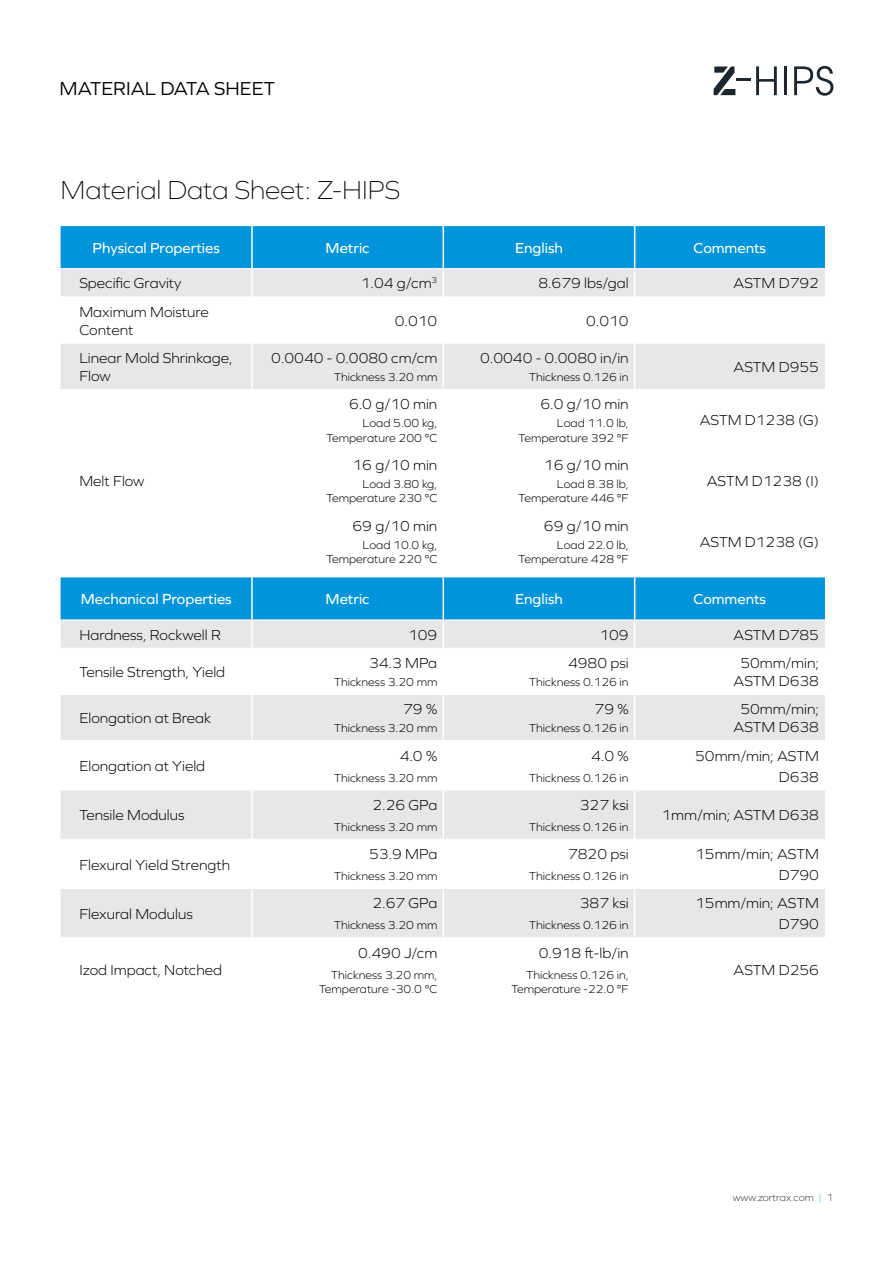
<style>
.page{position:relative;width:893px;height:1263px;background:#fff}
.page>*{position:absolute;margin:0;border:0;box-sizing:border-box;transform-origin:0 0}
.t1{font:200 27px "Graphie";color:#000}
.t2{font:19.5px "Graphie";color:#000}
.t3{font:300 15px/18px "Graphie";color:#000;text-align:right}
.t4{font:15px "Graphie";color:#fff}
.t5{font:300 12px/14.4px "Graphie";color:#000;text-align:right}
.t6{font:200 10.5px "Graphie";color:#000}
.s1{color:#0095da}
</style>
<div class="page">
<div style="left:61px;top:344px;width:764px;height:45px;background:#e6e7e8"></div>
<svg style="left:61px;top:226px;width:764px;height:70px;background:#5bb5df"></svg>
<hr style="left:251px;top:344px;width:2px;height:45px;background:#fff">
<hr style="left:443px;top:344px;width:1px;height:45px;background:#fff">
<hr style="left:634px;top:344px;width:1px;height:45px;background:#fff">
<hr style="left:61px;top:268px;width:191px;height:1px;background:#fff">
<hr style="left:252px;top:268px;width:191px;height:1px;background:#fff">
<hr style="left:443px;top:268px;width:192px;height:1px;background:#fff">
<hr style="left:635px;top:268px;width:190px;height:1px;background:#fff">
<hr style="left:251px;top:226px;width:2px;height:42px;background:#fff">
<svg style="left:61px;top:695px;width:764px;height:242px;fill:#e6e7e8"></svg>
<svg style="left:61px;top:577px;width:764px;height:71px;background:#5db6e0"></svg>
<hr style="left:251px;top:695px;width:2px;height:45px;background:#fff">
<hr style="left:443px;top:695px;width:1px;height:45px;background:#fff">
<hr style="left:634px;top:695px;width:1px;height:45px;background:#fff">
<hr style="left:251px;top:741px;width:2px;height:49px;background:#fff">
<hr style="left:443px;top:741px;width:1px;height:49px;background:#fff">
<hr style="left:634px;top:741px;width:1px;height:49px;background:#fff">
<hr style="left:251px;top:790px;width:2px;height:49px;background:#fff">
<hr style="left:443px;top:790px;width:1px;height:49px;background:#fff">
<hr style="left:634px;top:790px;width:1px;height:49px;background:#fff">
<hr style="left:251px;top:840px;width:2px;height:48px;background:#fff">
<hr style="left:443px;top:840px;width:1px;height:48px;background:#fff">
<hr style="left:634px;top:840px;width:1px;height:48px;background:#fff">
<hr style="left:251px;top:889px;width:2px;height:48px;background:#fff">
<hr style="left:443px;top:889px;width:1px;height:48px;background:#fff">
<hr style="left:634px;top:889px;width:1px;height:48px;background:#fff">
<hr style="left:61px;top:620px;width:191px;height:1px;background:#fff">
<hr style="left:252px;top:620px;width:191px;height:1px;background:#fff">
<hr style="left:443px;top:620px;width:192px;height:1px;background:#fff">
<hr style="left:635px;top:620px;width:190px;height:1px;background:#fff">
<hr style="left:61px;top:740px;width:191px;height:1px;background:#fff">
<hr style="left:252px;top:740px;width:191px;height:1px;background:#fff">
<hr style="left:443px;top:740px;width:192px;height:1px;background:#fff">
<hr style="left:635px;top:740px;width:190px;height:1px;background:#fff">
<hr style="left:61px;top:790px;width:191px;height:1px;background:#fff">
<hr style="left:252px;top:790px;width:191px;height:1px;background:#fff">
<hr style="left:443px;top:790px;width:192px;height:1px;background:#fff">
<hr style="left:635px;top:790px;width:190px;height:1px;background:#fff">
<hr style="left:61px;top:839px;width:191px;height:1px;background:#fff">
<hr style="left:252px;top:839px;width:191px;height:1px;background:#fff">
<hr style="left:443px;top:839px;width:192px;height:1px;background:#fff">
<hr style="left:635px;top:839px;width:190px;height:1px;background:#fff">
<hr style="left:61px;top:888px;width:191px;height:1px;background:#fff">
<hr style="left:252px;top:888px;width:191px;height:1px;background:#fff">
<hr style="left:443px;top:888px;width:192px;height:1px;background:#fff">
<hr style="left:635px;top:888px;width:190px;height:1px;background:#fff">
<hr style="left:251px;top:577px;width:2px;height:43px;background:#fff">
<svg style="left:714px;top:66px;width:63px;height:29px"></svg>
<hr style="left:784px;top:66px;width:3px;height:29px;background:#1c262e">
<svg style="left:794px;top:66px;width:39px;height:30px"></svg>
<h2 class="t2" style="left:60px;top:77px;width:217px">MATERIAL DATA SHEET</h2>
<h1 class="t1" style="left:61px;top:174px;width:341px">Material Data Sheet: Z-HIPS</h1>
<p class="t4" style="left:93px;top:239px;width:129px">Physical Properties</p>
<p class="t4" style="left:326px;top:239px;width:45px">Metric</p>
<p class="t4" style="left:515px;top:239px;width:49px">English</p>
<p class="t4" style="left:694px;top:239px;width:74px">Comments</p>
<p class="t3" style="left:79px;top:274px;width:104px">Specific Gravity</p>
<p class="t3" style="left:361px;top:274px;width:78px">1.04 g/cm<sup>3</sup></p>
<p class="t3" style="left:538px;top:274px;width:92px">8.679 lbs/gal</p>
<p class="t3" style="left:734px;top:274px;width:87px">ASTM D792</p>
<p class="t3" style="left:79px;top:302px;width:131px;text-align:left">Maximum Moisture<br>Content</p>
<p class="t3" style="left:395px;top:311px;width:44px">0.010</p>
<p class="t3" style="left:586px;top:311px;width:44px">0.010</p>
<p class="t3" style="left:79px;top:349px;width:155px;text-align:left">Linear Mold Shrinkage,<br>Flow</p>
<p class="t3" style="left:271px;top:349px;width:167px">0.0040 - 0.0080 cm/cm</p>
<p class="t3" style="left:480px;top:349px;width:150px">0.0040 - 0.0080 in/in</p>
<p class="t5" style="left:529px;top:369px;width:101px">Thickness 0.126 in</p>
<p class="t3" style="left:734px;top:358px;width:87px">ASTM D955</p>
<p class="t5" style="left:334px;top:369px;width:105px">Thickness 3.20 mm</p>
<p class="t3" style="left:79px;top:472px;width:67px">Melt Flow</p>
<p class="t3" style="left:349px;top:395px;width:90px">6.0 g/10 min</p>
<p class="t5" style="left:326px;top:416px;width:112px">Load 5.00 kg,<br>Temperature 200 °C</p>
<p class="t3" style="left:353px;top:456px;width:86px">16 g/10 min</p>
<p class="t5" style="left:326px;top:476px;width:112px">Load 3.80 kg,<br>Temperature 230 °C</p>
<p class="t3" style="left:353px;top:516px;width:86px">69 g/10 min</p>
<p class="t5" style="left:326px;top:537px;width:112px">Load 10.0 kg,<br>Temperature 220 °C</p>
<p class="t3" style="left:540px;top:395px;width:90px">6.0 g/10 min</p>
<p class="t5" style="left:519px;top:416px;width:112px">Load 11.0 lb,<br>Temperature 392 °F</p>
<p class="t3" style="left:700px;top:411px;width:121px">ASTM D1238 (G)</p>
<p class="t3" style="left:544px;top:456px;width:86px">16 g/10 min</p>
<p class="t5" style="left:519px;top:476px;width:112px">Load 8.38 lb,<br>Temperature 446 °F</p>
<p class="t3" style="left:707px;top:472px;width:114px">ASTM D1238 (I)</p>
<p class="t3" style="left:544px;top:516px;width:86px">69 g/10 min</p>
<p class="t5" style="left:519px;top:537px;width:112px">Load 22.0 lb,<br>Temperature 428 °F</p>
<p class="t3" style="left:700px;top:532px;width:121px">ASTM D1238 (G)</p>
<p class="t4" style="left:81px;top:590px;width:153px">Mechanical Properties</p>
<p class="t4" style="left:326px;top:590px;width:45px">Metric</p>
<p class="t4" style="left:515px;top:590px;width:49px">English</p>
<p class="t4" style="left:694px;top:590px;width:74px">Comments</p>
<p class="t3" style="left:79px;top:625px;width:143px">Hardness, Rockwell R</p>
<p class="t3" style="left:408px;top:625px;width:31px">109</p>
<p class="t3" style="left:599px;top:625px;width:31px">109</p>
<p class="t3" style="left:734px;top:625px;width:87px">ASTM D785</p>
<p class="t3" style="left:79px;top:663px;width:147px">Tensile Strength, Yield</p>
<p class="t3" style="left:734px;top:654px;width:87px;text-align:center">50mm/min;<br>ASTM D638</p>
<p class="t3" style="left:369px;top:654px;width:70px">34.3 MPa</p>
<p class="t5" style="left:334px;top:674px;width:105px">Thickness 3.20 mm</p>
<p class="t3" style="left:568px;top:654px;width:62px">4980 psi</p>
<p class="t5" style="left:529px;top:674px;width:101px">Thickness 0.126 in</p>
<p class="t3" style="left:79px;top:709px;width:133px">Elongation at Break</p>
<p class="t3" style="left:79px;top:757px;width:127px">Elongation at Yield</p>
<p class="t3" style="left:79px;top:806px;width:107px">Tensile Modulus</p>
<p class="t3" style="left:79px;top:855px;width:152px">Flexural Yield Strength</p>
<p class="t3" style="left:79px;top:904px;width:115px">Flexural Modulus</p>
<p class="t3" style="left:79px;top:961px;width:144px">Izod Impact, Notched</p>
<p class="t3" style="left:403px;top:700px;width:36px">79 %</p>
<p class="t5" style="left:334px;top:721px;width:105px">Thickness 3.20 mm</p>
<p class="t3" style="left:595px;top:700px;width:36px">79 %</p>
<p class="t5" style="left:529px;top:721px;width:101px">Thickness 0.126 in</p>
<p class="t3" style="left:734px;top:700px;width:87px;text-align:center">50mm/min;<br>ASTM D638</p>
<p class="t3" style="left:400px;top:746px;width:39px">4.0 %</p>
<p class="t5" style="left:334px;top:770px;width:105px">Thickness 3.20 mm</p>
<p class="t3" style="left:591px;top:746px;width:39px">4.0 %</p>
<p class="t5" style="left:529px;top:770px;width:101px">Thickness 0.126 in</p>
<p class="t3" style="left:695px;top:745px;width:125px;line-height:21px">50mm/min; ASTM<br>D638</p>
<p class="t3" style="left:372px;top:795px;width:66px">2.26 GPa</p>
<p class="t5" style="left:334px;top:819px;width:105px">Thickness 3.20 mm</p>
<p class="t3" style="left:580px;top:795px;width:50px">327 ksi</p>
<p class="t5" style="left:529px;top:819px;width:101px">Thickness 0.126 in</p>
<p class="t3" style="left:661px;top:806px;width:159px">1mm/min; ASTM D638</p>
<p class="t3" style="left:369px;top:845px;width:70px">53.9 MPa</p>
<p class="t5" style="left:334px;top:868px;width:105px">Thickness 3.20 mm</p>
<p class="t3" style="left:568px;top:845px;width:62px">7820 psi</p>
<p class="t5" style="left:529px;top:868px;width:101px">Thickness 0.126 in</p>
<p class="t3" style="left:695px;top:843px;width:125px;line-height:21px">15mm/min; ASTM<br>D790</p>
<p class="t3" style="left:372px;top:894px;width:66px">2.67 GPa</p>
<p class="t5" style="left:334px;top:918px;width:105px">Thickness 3.20 mm</p>
<p class="t3" style="left:580px;top:894px;width:50px">387 ksi</p>
<p class="t5" style="left:529px;top:918px;width:101px">Thickness 0.126 in</p>
<p class="t3" style="left:695px;top:892px;width:125px;line-height:21px">15mm/min; ASTM<br>D790</p>
<p class="t3" style="left:358px;top:943px;width:81px">0.490 J/cm</p>
<p class="t5" style="left:319px;top:967px;width:120px">Thickness 3.20 mm,<br>Temperature -30.0 °C</p>
<p class="t3" style="left:539px;top:943px;width:91px">0.918 ft-lb/in</p>
<p class="t5" style="left:511px;top:967px;width:119px">Thickness 0.126 in,<br>Temperature -22.0 °F</p>
<p class="t3" style="left:734px;top:961px;width:87px">ASTM D256</p>
<p class="t6" style="left:733px;top:1191px;width:102px">www.zortrax.com <span class="s1">|</span> 1</p>
</div>
